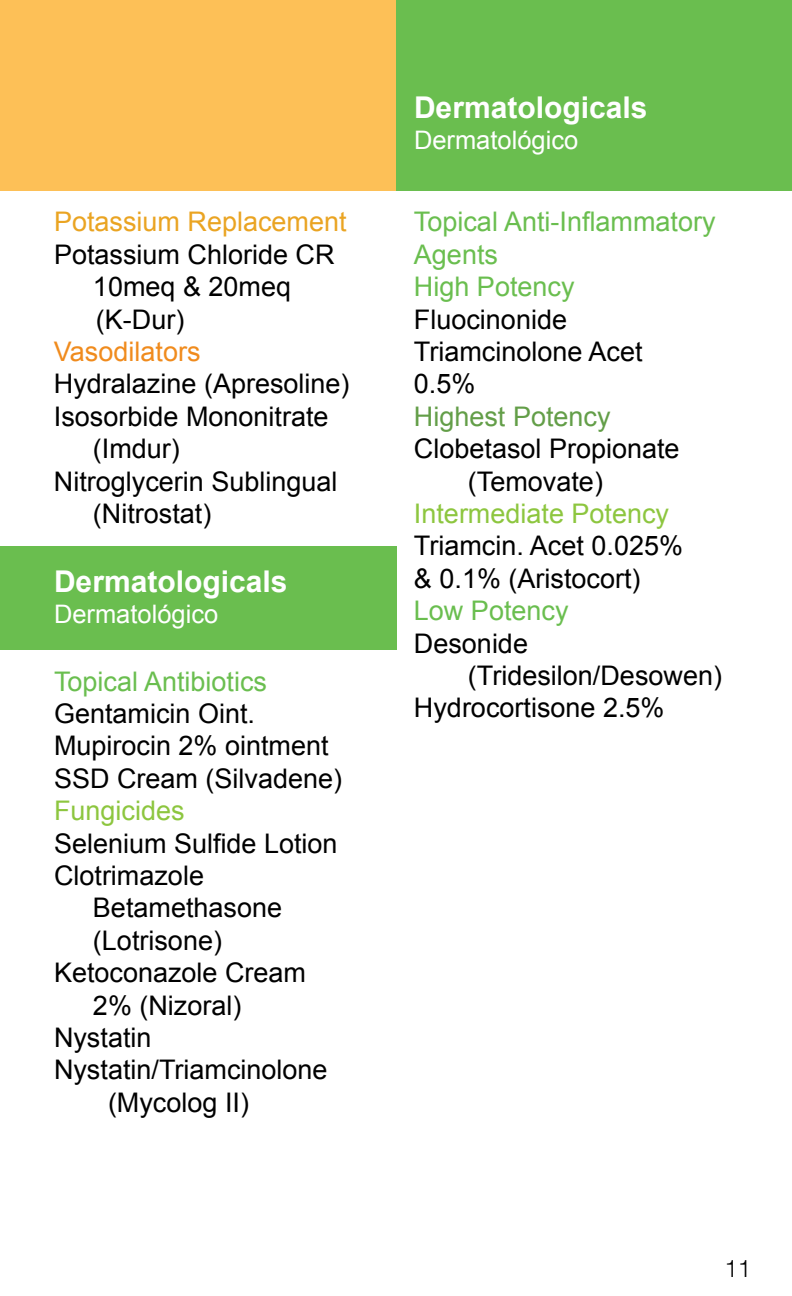
<style>
.page{position:relative;width:792px;height:1296px;background:#fff}
.page>*{position:absolute;margin:0;border:0;box-sizing:border-box;transform-origin:0 0}
.t1{font:700 30px "Arial";color:#fff}
.t2{font:27px/32.4px "Arial";color:#000}
.t3{font:27px/32.4px "Arial";color:#6abe4f}
.t4{font:27px "Arial";color:#8dc63f}
.t5{font:27px "Arial";color:#eaa422}
.t6{font:27px "Arial";color:#639e48}
.t7{font:27px "Arial";color:#f08b1d}
.t8{font:25.5px "Arial";color:#fff}
.t9{font:300 24px "Helvetica Neue";color:#000}
</style>
<div class="page">
<div style="left:0;top:0;width:396px;height:190px;background:#fdc057"></div>
<div style="left:396px;top:0;width:396px;height:190px;background:#6abe4f"></div>
<div style="left:0;top:546px;width:396px;height:104px;background:#6abe4f"></div>
<p class="t5" style="left:54px;top:204px;width:294px">Potassium Replacement</p>
<p class="t2" style="left:93px;top:238px;width:243px;text-indent:-39px">Potassium Chloride CR<br>10meq &amp; 20meq (K-Dur)</p>
<p class="t7" style="left:54px;top:334px;width:148px">Vasodilators</p>
<p class="t2" style="left:54px;top:368px;width:297px">Hydralazine (Apresoline)</p>
<p class="t2" style="left:54px;top:400px;width:276px">Isosorbide Mononitrate</p>
<p class="t2" style="left:93px;top:433px;width:88px">(Imdur)</p>
<p class="t2" style="left:54px;top:465px;width:285px">Nitroglycerin Sublingual</p>
<p class="t2" style="left:93px;top:498px;width:120px">(Nitrostat)</p>
<p class="t1" style="left:54px;top:562px;width:235px">Dermatologicals</p>
<p class="t8" style="left:54px;top:597px;width:166px">Dermatológico</p>
<p class="t3" style="left:54px;top:665px;width:215px">Topical Antibiotics</p>
<p class="t2" style="left:54px;top:698px;width:290px">Gentamicin Oint.<br>Mupirocin 2% ointment<br>SSD Cream (Silvadene)</p>
<p class="t4" style="left:54px;top:793px;width:132px">Fungicides</p>
<p class="t2" style="left:54px;top:827px;width:285px">Selenium Sulfide Lotion</p>
<p class="t2" style="left:54px;top:860px;width:152px">Clotrimazole</p>
<p class="t2" style="left:93px;top:892px;width:191px">Betamethasone</p>
<p class="t2" style="left:93px;top:924px;width:131px">(Lotrisone)</p>
<p class="t2" style="left:54px;top:957px;width:254px">Ketoconazole Cream</p>
<p class="t2" style="left:93px;top:989px;width:150px">2% (Nizoral)</p>
<p class="t2" style="left:54px;top:1022px;width:99px">Nystatin</p>
<p class="t2" style="left:54px;top:1054px;width:275px">Nystatin/Triamcinolone</p>
<p class="t2" style="left:108px;top:1086px;width:143px">(Mycolog II)</p>
<p class="t1" style="left:414px;top:88px;width:235px">Dermatologicals</p>
<p class="t8" style="left:414px;top:123px;width:166px">Dermatológico</p>
<p class="t3" style="left:414px;top:206px;width:303px">Topical Anti-Inflammatory<br>Agents<br>High Potency</p>
<p class="t2" style="left:414px;top:303px;width:230px">Fluocinonide<br>Triamcinolone Acet<br>0.5%</p>
<p class="t6" style="left:414px;top:399px;width:198px">Highest Potency</p>
<p class="t2" style="left:468px;top:433px;width:213px;text-indent:-54px">Clobetasol Propionate (Temovate)</p>
<p class="t4" style="left:414px;top:496px;width:257px">Intermediate Potency</p>
<p class="t2" style="left:414px;top:530px;width:271px">Triamcin. Acet 0.025% &amp; 0.1% (Aristocort)</p>
<p class="t3" style="left:414px;top:595px;width:156px">Low Potency</p>
<p class="t2" style="left:414px;top:627px;width:116px">Desonide</p>
<p class="t2" style="left:468px;top:660px;width:256px">(Tridesilon/Desowen)</p>
<p class="t2" style="left:414px;top:692px;width:252px">Hydrocortisone 2.5%</p>
<p class="t9" style="left:725px;top:1249px;width:28px">11</p>
</div>
